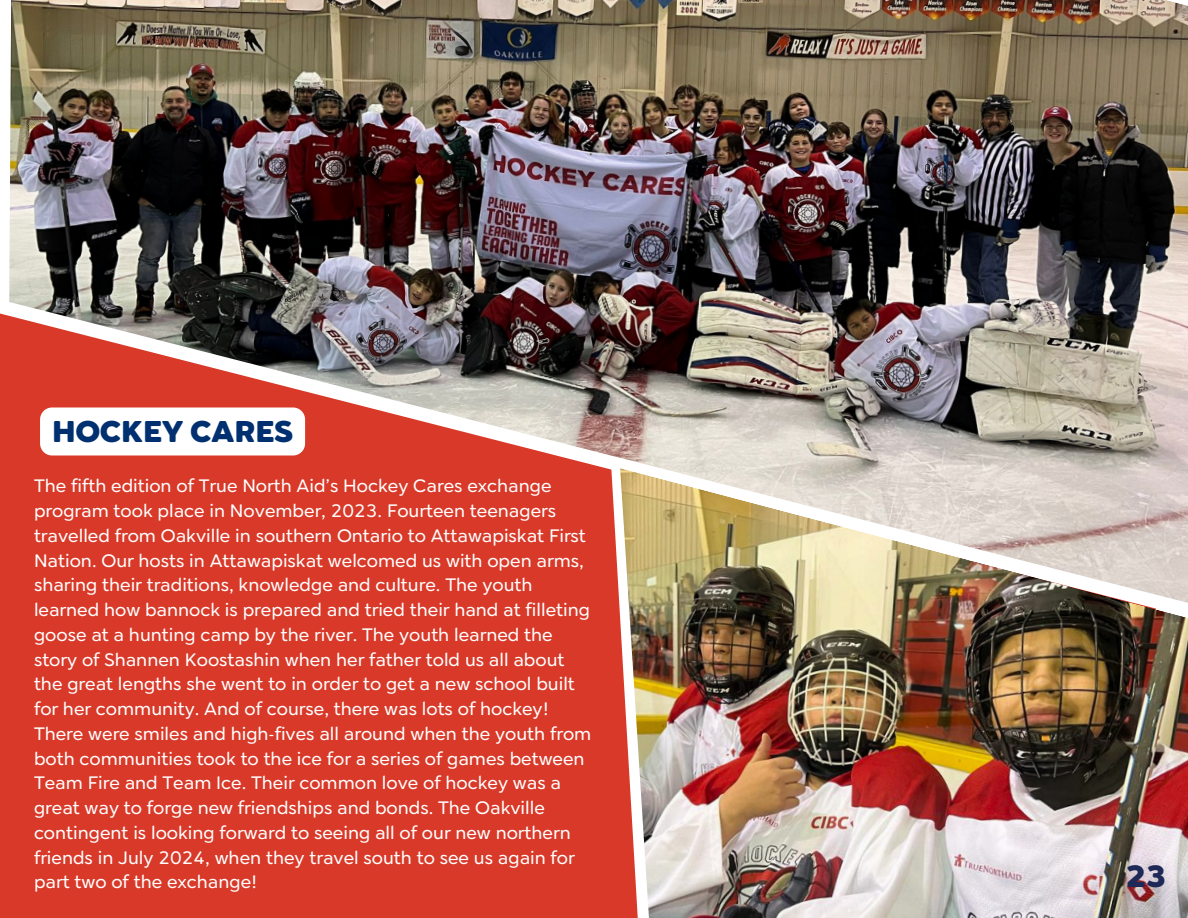
<style>
.page{position:relative;width:1188px;height:918px;background:#fff}
.page>*{position:absolute;margin:0;border:0;box-sizing:border-box;transform-origin:0 0}
.t1{font:900 30.75px "Cerco DEMO";color:#1e2958}
.t2{font:900 30px "Cerco DEMO";color:#013070}
.t3{font:18px/24.8px "Cerco DEMO";color:#fff}
</style>
<div class="page">
<div style="left:0;top:635px;width:603px;height:283px;background:#d93928"></div>
<img style="left:9px;top:0;width:1179px;height:273px">
<img style="left:0;top:273px;width:1188px;height:362px">
<svg style="left:603px;top:445px;width:57px;height:473px;background:#dc5c4e"></svg>
<img style="left:620px;top:468px;width:568px;height:450px">
<h2 class="t2" style="left:52px;top:413px;width:243px">HOCKEY CARES</h2>
<p class="t3" style="left:34px;top:474px;width:559px">The fifth edition of True North Aid’s Hockey Cares exchange program took place in November, 2023. Fourteen teenagers travelled from Oakville in southern Ontario to Attawapiskat First Nation. Our hosts in Attawapiskat welcomed us with open arms, sharing their traditions, knowledge and culture. The youth learned how bannock is prepared and tried their hand at filleting goose at a hunting camp by the river. The youth learned the story of Shannen Koostashin when her father told us all about the great lengths she went to in order to get a new school built for her community. And of course, there was lots of hockey!<br>There were smiles and high-fives all around when the youth from both communities took to the ice for a series of games between Team Fire and Team Ice. Their common love of hockey was a great way to forge new friendships and bonds. The Oakville contingent is looking forward to seeing all of our new northern friends in July 2024, when they travel south to see us again for part two of the exchange!</p>
<h1 class="t1" style="left:1126px;top:858px;width:41px">23</h1>
</div>
